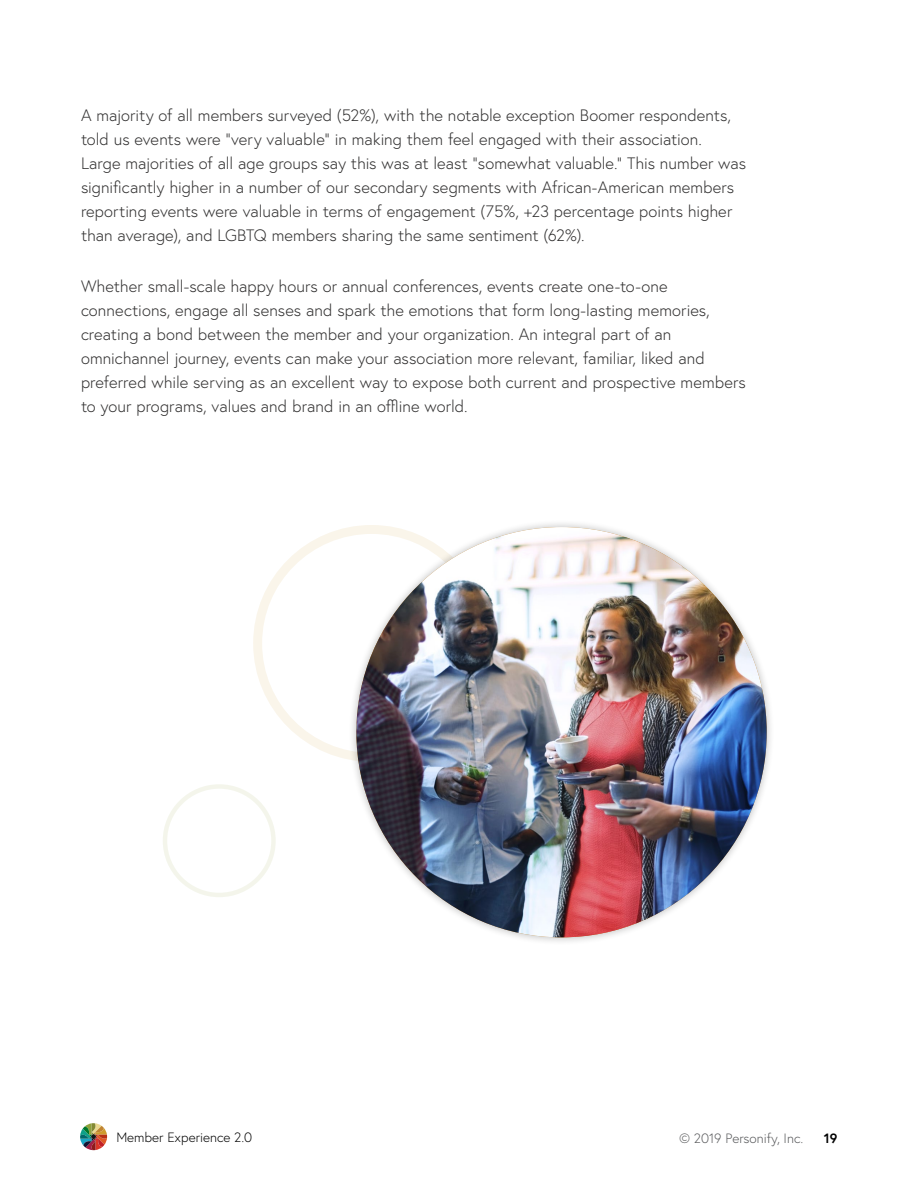
<style>
.page{position:relative;width:918px;height:1188px;background:#fff}
.page>*{position:absolute;margin:0;border:0;box-sizing:border-box;transform-origin:0 0}
.t1{font:300 16.5px/24px "Europa";letter-spacing:.005em;color:#2f2e2e}
.t2{font:300 13.5px "Europa";color:#000}
.t3{font:300 13.5px "Europa";color:#58595b}
.t4{font:700 13.5px "Europa";color:#000}
</style>
<div class="page">
<svg style="left:80px;top:1123px;width:27px;height:27px"></svg>
<div style="left:348px;top:519px;width:427px;height:426px;background:#000;opacity:.25"></div>
<img style="left:356px;top:527px;width:411px;height:410px;border-radius:205px">
<div style="left:163px;top:784px;width:113px;height:113px;border:4px solid #8fa23b;border-radius:50%"></div>
<p class="t1" style="left:81px;top:103px;width:667px">A majority of all members surveyed (52%), with the notable exception Boomer respondents, told us events were “very valuable” in making them feel engaged with their association.<br>Large majorities of all age groups say this was at least “somewhat valuable.” This number was significantly higher in a number of our secondary segments with African-American members reporting events were valuable in terms of engagement (75%, +23 percentage points higher than average), and LGBTQ members sharing the same sentiment (62%).</p>
<p class="t1" style="left:81px;top:274px;width:666px">Whether small-scale happy hours or annual conferences, events create one-to-one connections, engage all senses and spark the emotions that form long-lasting memories, creating a bond between the member and your organization. An integral part of an omnichannel journey, events can make your association more relevant, familiar, liked and preferred while serving as an excellent way to expose both current and prospective members to your programs, values and brand in an offline world.</p>
<p class="t2" style="left:116px;top:1129px;width:137px">Member Experience 2.0</p>
<p class="t3" style="left:679px;top:1130px;width:126px">© 2019 Personify, Inc.</p>
<p class="t4" style="left:824px;top:1129px;width:15px">19</p>
</div>
